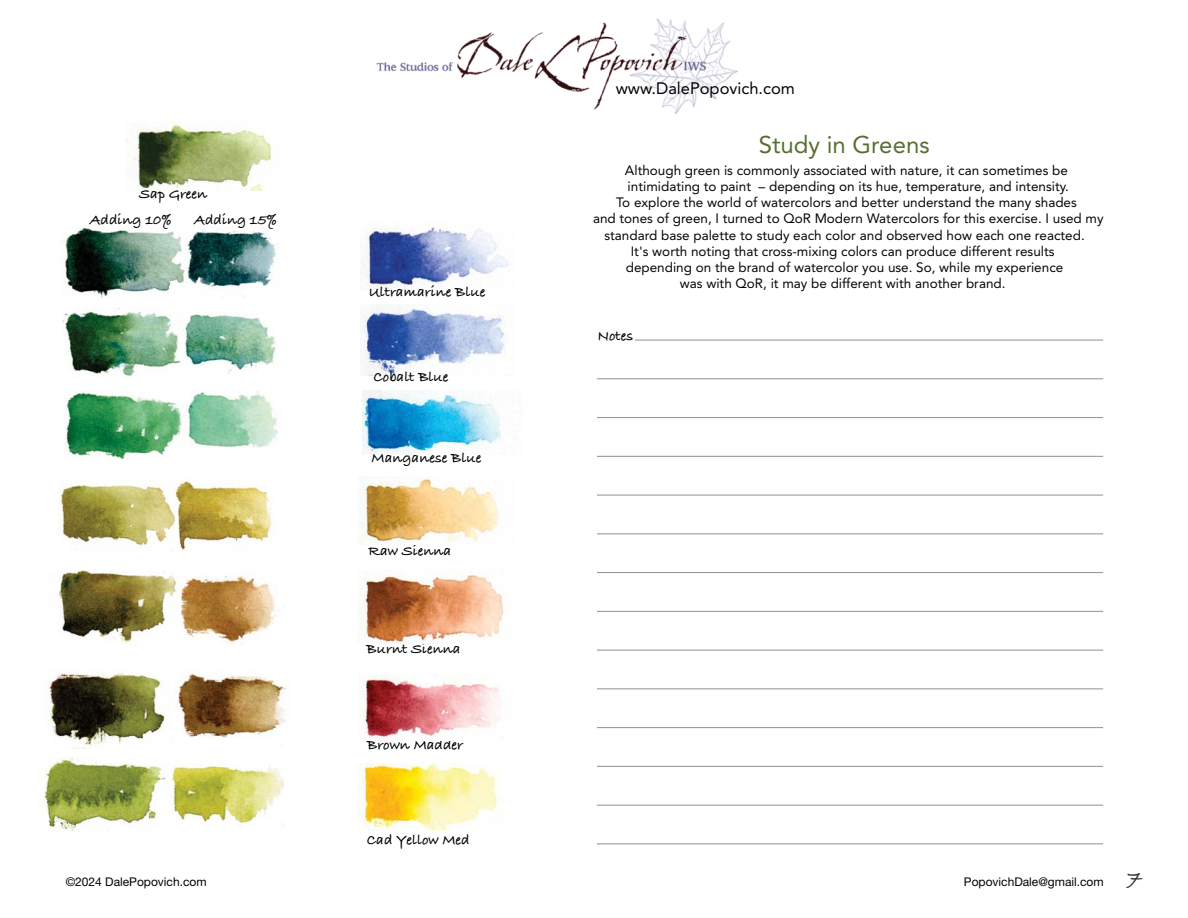
<style>
.page{position:relative;width:1188px;height:918px;background:#fff}
.page>*{position:absolute;margin:0;border:0;box-sizing:border-box;transform-origin:0 0}
.t1{font:24px "Avenir";color:#586f31}
.t2{font:700 21px "Bradley Hand ITCTT";color:#343636}
.t3{font:16.5px "Avenir";color:#010202}
.t4{font:700 15px "Bradley Hand ITCTT";color:#010202}
.t5{font:700 15px "Bradley Hand ITCTT";color:#050505}
.t6{font:13.5px "Avenir";color:#050505}
.t7{font:12px "Helvetica Neue";color:#010202}
</style>
<div class="page">
<img style="left:133px;top:121px;width:142px;height:69px">
<img style="left:376px;top:18px;width:362px;height:96px">
<img style="left:357px;top:571px;width:149px;height:72px">
<img style="left:363px;top:675px;width:137px;height:65px">
<img style="left:358px;top:763px;width:140px;height:68px">
<img style="left:360px;top:221px;width:149px;height:69px">
<img style="left:360px;top:304px;width:146px;height:72px">
<img style="left:362px;top:390px;width:139px;height:65px">
<img style="left:358px;top:476px;width:141px;height:69px">
<img style="left:65px;top:226px;width:213px;height:72px">
<img style="left:63px;top:308px;width:214px;height:68px">
<img style="left:65px;top:391px;width:213px;height:69px">
<img style="left:60px;top:481px;width:212px;height:70px">
<img style="left:58px;top:570px;width:218px;height:74px">
<img style="left:47px;top:672px;width:239px;height:77px">
<img style="left:44px;top:757px;width:239px;height:74px">
<hr style="left:597px;top:340px;width:506px;height:1px;background:#8e9094">
<hr style="left:597px;top:378px;width:506px;height:1px;background:#8e9094">
<hr style="left:597px;top:417px;width:506px;height:1px;background:#8e9094">
<hr style="left:597px;top:456px;width:506px;height:1px;background:#8e9094">
<hr style="left:597px;top:495px;width:506px;height:1px;background:#8e9094">
<hr style="left:597px;top:533px;width:506px;height:1px;background:#8e9094">
<hr style="left:597px;top:572px;width:506px;height:1px;background:#8e9094">
<hr style="left:597px;top:611px;width:506px;height:1px;background:#8e9094">
<hr style="left:597px;top:650px;width:506px;height:1px;background:#8e9094">
<hr style="left:597px;top:688px;width:506px;height:1px;background:#8e9094">
<hr style="left:597px;top:727px;width:506px;height:1px;background:#8e9094">
<hr style="left:597px;top:766px;width:506px;height:1px;background:#8e9094">
<hr style="left:597px;top:805px;width:506px;height:1px;background:#8e9094">
<hr style="left:597px;top:844px;width:506px;height:1px;background:#8e9094">
<div style="left:594px;top:325px;width:40px;height:21px;background:#fff"></div>
<p class="t4" style="left:139px;top:187px;width:70px">Sap Green</p>
<p class="t5" style="left:90px;top:214px;width:84px">Adding 10%</p>
<p class="t5" style="left:194px;top:214px;width:85px">Adding 15%</p>
<p class="t4" style="left:369px;top:285px;width:118px">Ultramarine Blue</p>
<p class="t4" style="left:374px;top:370px;width:76px">Cobalt Blue</p>
<p class="t4" style="left:372px;top:451px;width:111px">Manganese Blue</p>
<p class="t4" style="left:369px;top:544px;width:84px">Raw Sienna</p>
<p class="t3" style="left:616px;top:82px;width:181px">www.DalePopovich.com</p>
<h1 class="t1" style="left:759px;top:134px;width:172px">Study in Greens</h1>
<p class="t6" style="left:625px;top:164px;width:445px">Although green is commonly associated with nature, it can sometimes be</p>
<p class="t6" style="left:628px;top:181px;width:443px">intimidating to paint – depending on its hue, temperature, and intensity.</p>
<p class="t6" style="left:616px;top:197px;width:462px">To explore the world of watercolors and better understand the many shades</p>
<p class="t6" style="left:593px;top:213px;width:512px">and tones of green, I turned to QoR Modern Watercolors for this exercise. I used my</p>
<p class="t6" style="left:604px;top:229px;width:482px">standard base palette to study each color and observed how each one reacted.</p>
<p class="t6" style="left:631px;top:245px;width:425px">It's worth noting that cross-mixing colors can produce different results</p>
<p class="t6" style="left:626px;top:262px;width:439px">depending on the brand of watercolor you use. So, while my experience</p>
<p class="t6" style="left:680px;top:278px;width:327px">was with QoR, it may be different with another brand.</p>
<p class="t4" style="left:598px;top:329px;width:37px">Notes</p>
<p class="t4" style="left:367px;top:642px;width:96px">Burnt Sienna</p>
<p class="t4" style="left:367px;top:738px;width:98px">Brown Madder</p>
<p class="t4" style="left:367px;top:834px;width:104px">Cad Yellow Med</p>
<p class="t7" style="left:66px;top:877px;width:142px">©2024 DalePopovich.com</p>
<p class="t7" style="left:964px;top:877px;width:141px">PopovichDale@gmail.com</p>
<h2 class="t2" style="left:1128px;top:869px;width:16px">7</h2>
</div>
